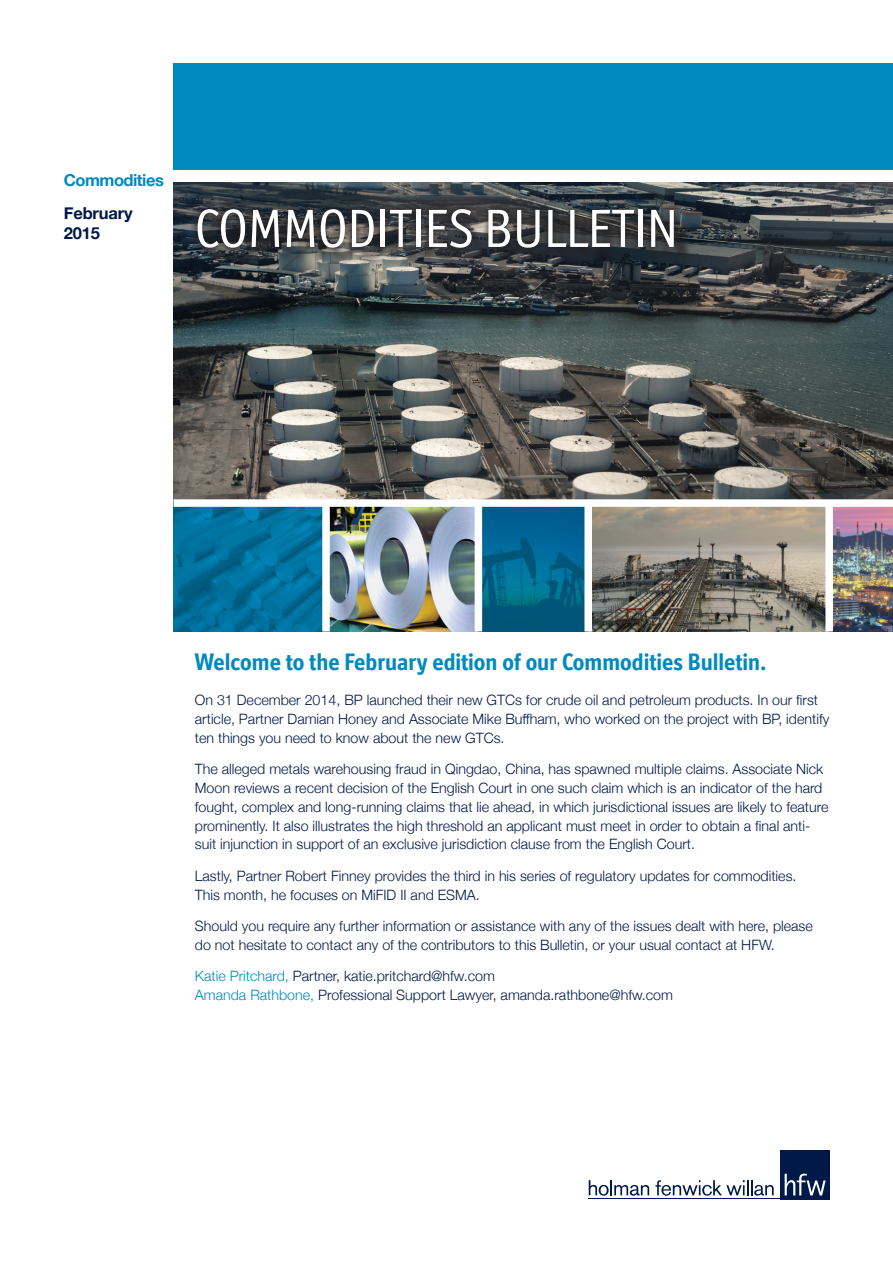
<style>
.page{position:relative;width:893px;height:1263px;background:#fff}
.page>*{position:absolute;margin:0;border:0;box-sizing:border-box;transform-origin:0 0}
.t1{font:54px "Officina Display ITC";color:#fff}
.t2{font:700 24px "Officina Display ITC Std";color:#008ac0}
.t3{font:700 16.5px/19.8px "Helvetica Neue";letter-spacing:-.01em;color:#001948}
.t4{font:700 16.5px "Helvetica Neue";letter-spacing:-.03em;color:#008ac0}
.t5{font:300 14.25px/18.8px "Helvetica Neue";color:#001948}
.s1{color:#008ac0}
</style>
<div class="page">
<div style="left:780px;top:1150px;width:49px;height:49px;background:#001948"></div>
<svg style="left:589px;top:1180px;width:60px;height:16px"></svg>
<svg style="left:655px;top:1180px;width:119px;height:16px"></svg>
<svg style="left:785px;top:1174px;width:41px;height:21px"></svg>
<hr style="left:588px;top:1198px;width:241px;height:1px;background:#001948">
<div style="left:174px;top:64px;width:719px;height:106px;background:#008ac0"></div>
<img style="left:174px;top:183px;width:719px;height:316px">
<svg style="left:174px;top:507px;width:148px;height:124px;background:#00709c"></svg>
<img style="left:330px;top:507px;width:145px;height:124px">
<svg style="left:482px;top:507px;width:102px;height:124px;background:#01628a"></svg>
<svg style="left:592px;top:507px;width:233px;height:124px;background:#888276"></svg>
<img style="left:833px;top:507px;width:60px;height:124px">
<svg style="left:200px;top:212px;width:493px;height:54px;background:#43494c"></svg>
<svg style="left:190px;top:202px;width:492px;height:53px;background:#36383a"></svg>
<p class="t4" style="left:64px;top:167px;width:102px">Commodities</p>
<p class="t3" style="left:64px;top:203px;width:70px">February<br>2015</p>
<h1 class="t1" style="left:195px;top:197px;width:485px">COMMODITIES BULLETIN</h1>
<h2 class="t2" style="left:195px;top:647px;width:573px">Welcome to the February edition of our Commodities Bulletin.</h2>
<p class="t5" style="left:195px;top:690px;width:636px">On 31 December 2014, BP launched their new GTCs for crude oil and petroleum products. In our first article, Partner Damian Honey and Associate Mike Buffham, who worked on the project with BP, identify ten things you need to know about the new GTCs.</p>
<p class="t5" style="left:195px;top:759px;width:635px">The alleged metals warehousing fraud in Qingdao, China, has spawned multiple claims. Associate Nick Moon reviews a recent decision of the English Court in one such claim which is an indicator of the hard fought, complex and long-running claims that lie ahead, in which jurisdictional issues are likely to feature prominently. It also illustrates the high threshold an applicant must meet in order to obtain a final anti&shy;suit injunction in support of an exclusive jurisdiction clause from the English Court.</p>
<p class="t5" style="left:195px;top:866px;width:603px">Lastly, Partner Robert Finney provides the third in his series of regulatory updates for commodities.<br>This month, he focuses on MiFID II and ESMA.</p>
<p class="t5" style="left:195px;top:916px;width:619px">Should you require any further information or assistance with any of the issues dealt with here, please do not hesitate to contact any of the contributors to this Bulletin, or your usual contact at HFW.</p>
<p class="t5" style="left:195px;top:966px;width:480px"><span class="s1">Katie Pritchard,</span> Partner, katie.pritchard@hfw.com<br><span class="s1">Amanda Rathbone,</span> Professional Support Lawyer, amanda.rathbone@hfw.com</p>
</div>
